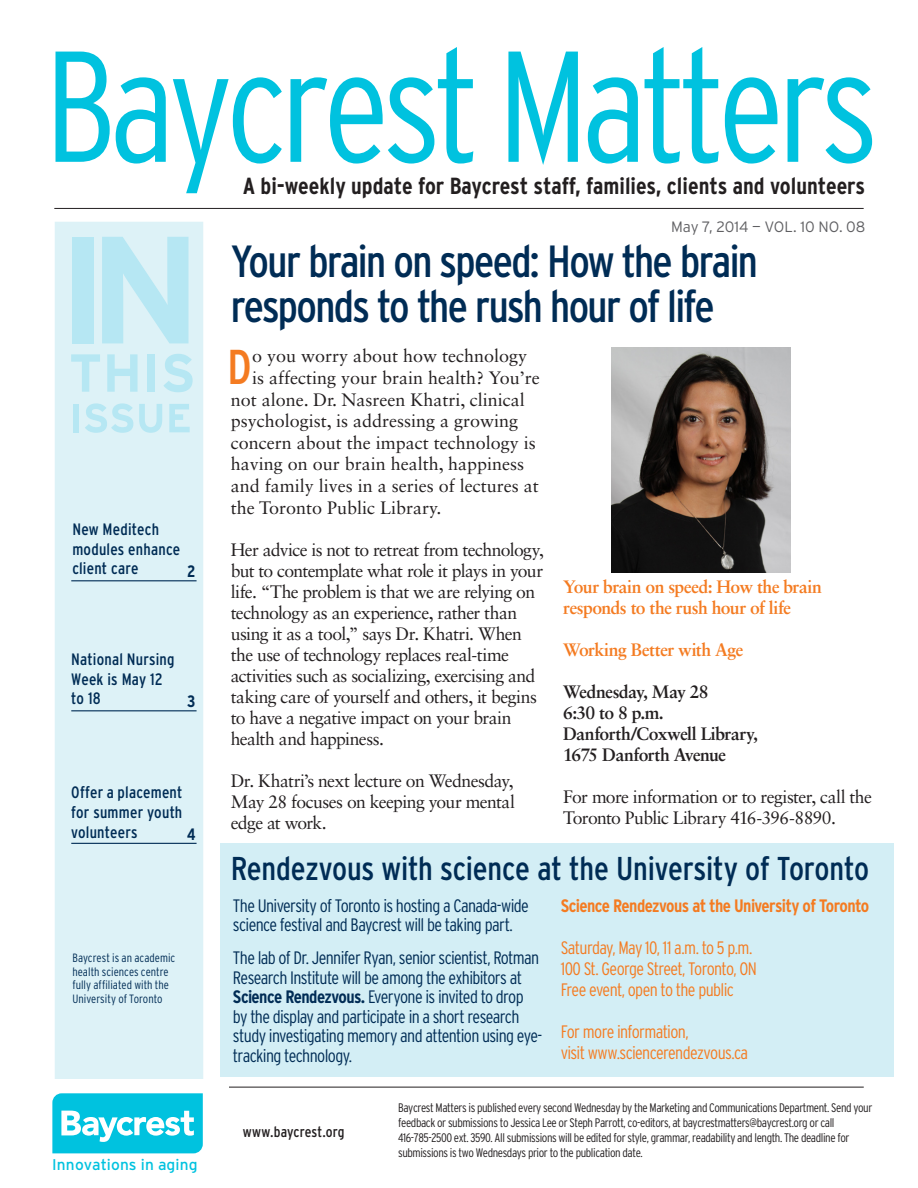
<style>
.page{position:relative;width:918px;height:1188px;background:#fff}
.page>*{position:absolute;margin:0;border:0;box-sizing:border-box;transform-origin:0 0}
.t1{font:condensed 48.9px "Interstate";color:#f47b21}
.t2{font:condensed 45px/45px "Interstate";letter-spacing:-.04em;color:#002c55}
.t3{font:condensed 33px "Interstate";letter-spacing:-.005em;color:#002c55}
.t4{font:700 condensed 23.25px "Interstate";color:#231f20}
.t5{font:18px/21px "Sabon LT Std";letter-spacing:-.02em;color:#231f20}
.t6{font:300 condensed 18px/19.5px "Interstate";letter-spacing:-.035em;color:#002c55}
.t7{font:18px "Sabon LT Std";color:#231f20}
.t8{font:300 condensed 18px/21px "Interstate";letter-spacing:-.035em;color:#f47b21}
.t9{font:700 18px/21px "Sabon LT Std";letter-spacing:-.035em;color:#f47b21}
.t10{font:18px/21px "Sabon LT Std";letter-spacing:-.04em;color:#231f20}
.t11{font:700 18px/21px "Sabon LT Std";letter-spacing:-.035em;color:#231f20}
.t12{font:700 condensed 18px "Interstate";letter-spacing:-.035em;color:#f47b21}
.t13{font:condensed 16.5px/19.8px "Interstate";letter-spacing:.01em;color:#002c55}
.t14{font:700 condensed 16.5px "Interstate";color:#002c55}
.t15{font:15.45px "Interstate";letter-spacing:.01em;color:#00c2df}
.t16{font:300 15px "Interstate";color:#5f5f62}
.t17{font:condensed 15px "Interstate";letter-spacing:.005em;color:#231f20}
.t18{font:300 condensed 12.3px/14.9px "Interstate";letter-spacing:-.035em;color:#231f20}
.t19{font:300 condensed 12px/13.5px "Interstate";color:#002c55}
.s1{font-weight:700}
</style>
<div class="page">
<svg style="left:56px;top:52px;width:54px;height:110px"></svg>
<svg style="left:116px;top:77px;width:50px;height:87px"></svg>
<svg style="left:173px;top:77px;width:109px;height:116px"></svg>
<svg style="left:290px;top:47px;width:183px;height:117px"></svg>
<svg style="left:508px;top:52px;width:70px;height:113px"></svg>
<svg style="left:588px;top:77px;width:50px;height:87px"></svg>
<svg style="left:645px;top:47px;width:74px;height:117px"></svg>
<svg style="left:725px;top:77px;width:52px;height:87px"></svg>
<svg style="left:788px;top:77px;width:84px;height:87px"></svg>
<svg style="left:52px;top:1093px;width:151px;height:60px"></svg>
<div style="left:55px;top:222px;width:148px;height:857px;background:#ddf2f7"></div>
<div style="left:73px;top:237px;width:21px;height:106px;background:#b6e7f3"></div>
<svg style="left:102px;top:237px;width:86px;height:106px;background:#c3eaf4"></svg>
<svg style="left:71px;top:354px;width:29px;height:38px"></svg>
<svg style="left:107px;top:354px;width:31px;height:38px"></svg>
<div style="left:148px;top:354px;width:7px;height:38px;background:#b6e7f3"></div>
<svg style="left:163px;top:354px;width:30px;height:38px"></svg>
<div style="left:73px;top:404px;width:5px;height:28px;background:#b6e7f3"></div>
<svg style="left:85px;top:403px;width:48px;height:30px"></svg>
<svg style="left:139px;top:404px;width:23px;height:29px"></svg>
<svg style="left:169px;top:404px;width:21px;height:28px"></svg>
<hr style="left:229px;top:1087px;width:635px;height:1px;background:#231f20">
<hr style="left:54px;top:208px;width:810px;height:1px;background:#231f20">
<hr style="left:71px;top:843px;width:126px;height:1px;background:#002c55">
<hr style="left:71px;top:710px;width:126px;height:1px;background:#002c55">
<hr style="left:71px;top:580px;width:126px;height:1px;background:#002c55">
<img style="left:611px;top:348px;width:180px;height:225px">
<div style="left:220px;top:844px;width:674px;height:233px;background:#d3eef5"></div>
<p class="t13" style="left:72px;top:519px;width:109px">New Meditech modules enhance client care</p>
<p class="t14" style="left:187px;top:562px;width:10px">2</p>
<p class="t13" style="left:71px;top:649px;width:105px">National Nursing<br>Week is May 12 to 18</p>
<p class="t14" style="left:187px;top:692px;width:10px">3</p>
<p class="t13" style="left:71px;top:782px;width:113px;text-align:justify">Offer a placement for summer youth volunteers</p>
<p class="t14" style="left:187px;top:825px;width:10px">4</p>
<p class="t19" style="left:72px;top:951px;width:104px">Baycrest is an academic health sciences centre fully affiliated with the<br>University of Toronto</p>
<p class="t15" style="left:52px;top:1156px;width:147px">Innovations in aging</p>
<p class="t4" style="left:243px;top:173px;width:624px">A bi-weekly update for Baycrest staff, families, clients and volunteers</p>
<p class="t16" style="left:671px;top:218px;width:196px">May 7, 2014 — VOL. 10 NO. 08</p>
<h2 class="t2" style="left:231px;top:239px;width:529px">Your brain on speed: How the brain responds to the rush hour of life</h2>
<h1 class="t1" style="left:227px;top:339px;width:26px">D</h1>
<p class="t7" style="left:252px;top:345px;width:277px">o you worry about how technology</p>
<p class="t7" style="left:252px;top:367px;width:289px">is affecting your brain health? You’re</p>
<p class="t7" style="left:231px;top:389px;width:296px">not alone. Dr. Nasreen Khatri, clinical</p>
<p class="t7" style="left:231px;top:410px;width:289px">psychologist, is addressing a growing</p>
<p class="t7" style="left:231px;top:432px;width:307px">concern about the impact technology is</p>
<p class="t7" style="left:231px;top:453px;width:295px">having on our brain health, happiness</p>
<p class="t7" style="left:231px;top:475px;width:310px">and family lives in a series of lectures at</p>
<p class="t7" style="left:231px;top:497px;width:212px">the Toronto Public Library.</p>
<p class="t5" style="left:231px;top:539px;width:315px">Her advice is not to retreat from technology, but to contemplate what role it plays in your life. “The problem is that we are relying on technology as an experience, rather than using it as a tool,” says Dr. Khatri. When the use of technology replaces real-time activities such as socializing, exercising and taking care of yourself and others, it begins to have a negative impact on your brain health and happiness.</p>
<p class="t5" style="left:231px;top:770px;width:286px;text-align:justify">Dr. Khatri’s next lecture on Wednesday, May 28 focuses on keeping your mental edge at work.</p>
<p class="t9" style="left:563px;top:576px;width:260px">Your brain on speed: How the brain responds to the rush hour of life</p>
<p class="t9" style="left:563px;top:639px;width:182px">Working Better with Age</p>
<p class="t11" style="left:563px;top:681px;width:196px">Wednesday, May 28<br>6:30 to 8 p.m.<br>Danforth/Coxwell Library,<br>1675 Danforth Avenue</p>
<p class="t10" style="left:563px;top:786px;width:310px">For more information or to register, call the<br>Toronto Public Library 416-396-8890.</p>
<h3 class="t3" style="left:231px;top:850px;width:640px">Rendezvous with science at the University of Toronto</h3>
<p class="t6" style="left:233px;top:895px;width:298px">The University of Toronto is hosting a Canada-wide science festival and Baycrest will be taking part.</p>
<p class="t6" style="left:233px;top:948px;width:311px">The lab of Dr. Jennifer Ryan, senior scientist, Rotman Research Institute will be among the exhibitors at <span class="s1">Science Rendezvous.</span> Everyone is invited to drop by the display and participate in a short research study investigating memory and attention using eye&shy;tracking technology.</p>
<p class="t12" style="left:561px;top:895px;width:310px">Science Rendezvous at the University of Toronto</p>
<p class="t8" style="left:561px;top:937px;width:198px">Saturday, May 10, 11 a.m. to 5 p.m.<br>100 St. George Street, Toronto, ON<br>Free event, open to the public</p>
<p class="t8" style="left:561px;top:1021px;width:189px">For more information,<br>visit www.sciencerendezvous.ca</p>
<p class="t17" style="left:243px;top:1123px;width:103px">www.baycrest.org</p>
<p class="t18" style="left:398px;top:1101px;width:476px">Baycrest Matters is published every second Wednesday by the Marketing and Communications Department. Send your feedback or submissions to Jessica Lee or Steph Parrott, co-editors, at baycrestmatters@baycrest.org or call 416-785-2500 ext. 3590. All submissions will be edited for style, grammar, readability and length. The deadline for submissions is two Wednesdays prior to the publication date.</p>
</div>
